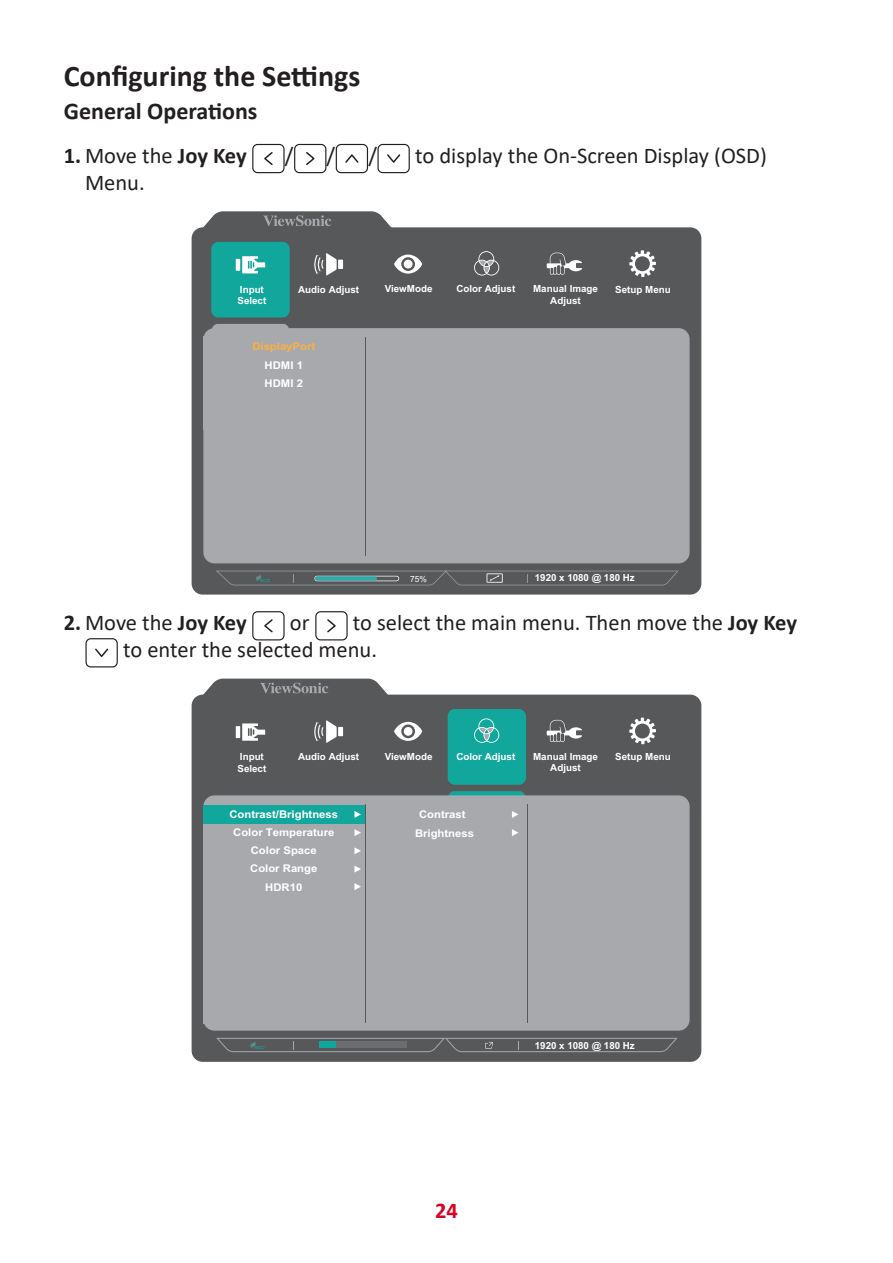
<style>
.page{position:relative;width:893px;height:1263px;background:#fff}
.page>*{position:absolute;margin:0;border:0;box-sizing:border-box;transform-origin:0 0}
.Heading_2{font:700 30px "Calibri";color:#231f20}
.Heading_3{font:700 24px "Calibri";color:#231f20}
.t1{font:22.5px/27px "Calibri";color:#231f20}
.t2{font:700 22.5px "Calibri";letter-spacing:-.01em;color:#231f20}
.t3{font:700 22.5px "Calibri";color:#db0025}
.t4{font:700 10.65px/18.3px "Arial";color:#fff;text-align:center;scale:1.06 1}
.t5{font:700 10.65px/18.3px "Arial";color:#fbb043;text-align:center;scale:1.06 1}
.t6{font:700 9.75px/11.7px "Arial";color:#fff}
.t7{font:8.4px "Arial";color:#fff}
.s1{font-weight:400}
.s2{color:#fff}
.s3{font-weight:700}
</style>
<div class="page">
<div style="left:252px;top:144px;width:33px;height:29px;border:1px solid #231f20;border-radius:5px"></div>
<svg style="left:264px;top:152px;width:9px;height:13px"></svg>
<div style="left:294px;top:144px;width:32px;height:29px;border:1px solid #231f20;border-radius:5px"></div>
<svg style="left:306px;top:152px;width:9px;height:13px"></svg>
<div style="left:336px;top:144px;width:32px;height:29px;border:1px solid #231f20;border-radius:5px"></div>
<svg style="left:345px;top:154px;width:14px;height:9px"></svg>
<div style="left:377px;top:144px;width:33px;height:29px;border:1px solid #231f20;border-radius:5px"></div>
<svg style="left:387px;top:154px;width:14px;height:9px"></svg>
<div style="left:192px;top:227px;width:509px;height:368px;background:#57585a;border-radius:11px"></div>
<svg style="left:212px;top:324px;width:77px;height:4px"></svg>
<div style="left:203px;top:328px;width:487px;height:235px;background:#a8a9ad;border-radius:11px"></div>
<div style="left:211px;top:242px;width:79px;height:75px;background:#12a79d;border-radius:7px"></div>
<hr style="left:365px;top:337px;width:1px;height:218px;background:#57585a">
<svg style="left:216px;top:571px;width:462px;height:14px"></svg>
<svg style="left:198px;top:211px;width:198px;height:18px"></svg>
<svg style="left:629px;top:250px;width:27px;height:27px"></svg>
<svg style="left:394px;top:255px;width:28px;height:19px"></svg>
<div style="left:404px;top:260px;width:8px;height:8px;background:#fff;border-radius:50%"></div>
<svg style="left:547px;top:253px;width:35px;height:22px"></svg>
<hr style="left:236px;top:259px;width:4px;height:12px;background:#fff">
<svg style="left:242px;top:256px;width:23px;height:17px"></svg>
<div style="left:338px;top:260px;width:5px;height:9px;background:#fff"></div>
<svg style="left:314px;top:253px;width:23px;height:23px"></svg>
<svg style="left:474px;top:251px;width:25px;height:25px"></svg>
<div style="left:252px;top:611px;width:33px;height:29px;border:1px solid #231f20;border-radius:5px"></div>
<svg style="left:264px;top:619px;width:9px;height:14px"></svg>
<div style="left:315px;top:611px;width:33px;height:29px;border:1px solid #231f20;border-radius:5px"></div>
<svg style="left:327px;top:619px;width:9px;height:14px"></svg>
<div style="left:85px;top:638px;width:33px;height:29px;border:1px solid #231f20;border-radius:5px"></div>
<svg style="left:95px;top:648px;width:14px;height:9px"></svg>
<div style="left:192px;top:695px;width:509px;height:367px;background:#57585a;border-radius:11px"></div>
<svg style="left:449px;top:791px;width:76px;height:4px"></svg>
<div style="left:203px;top:795px;width:487px;height:236px;background:#a8a9ad;border-radius:11px"></div>
<div style="left:448px;top:709px;width:78px;height:76px;background:#12a79d;border-radius:7px"></div>
<svg style="left:354px;top:865px;width:7px;height:7px"></svg>
<svg style="left:354px;top:883px;width:7px;height:7px"></svg>
<svg style="left:354px;top:847px;width:7px;height:7px"></svg>
<svg style="left:354px;top:829px;width:7px;height:7px"></svg>
<div style="left:203px;top:805px;width:162px;height:18px;background:#12a79d"></div>
<svg style="left:354px;top:811px;width:7px;height:7px"></svg>
<svg style="left:512px;top:811px;width:6px;height:7px"></svg>
<svg style="left:512px;top:829px;width:6px;height:7px"></svg>
<div style="left:203px;top:1006px;width:162px;height:18px;background:#a8a9ad"></div>
<hr style="left:527px;top:804px;width:1px;height:218px;background:#57585a">
<hr style="left:365px;top:804px;width:1px;height:218px;background:#57585a">
<svg style="left:216px;top:1038px;width:462px;height:14px"></svg>
<svg style="left:198px;top:679px;width:195px;height:17px"></svg>
<svg style="left:629px;top:717px;width:27px;height:27px"></svg>
<svg style="left:474px;top:718px;width:25px;height:25px"></svg>
<svg style="left:394px;top:722px;width:28px;height:19px"></svg>
<div style="left:404px;top:727px;width:8px;height:9px;background:#fff;border-radius:50%"></div>
<svg style="left:547px;top:720px;width:35px;height:22px"></svg>
<hr style="left:236px;top:726px;width:4px;height:12px;background:#fff">
<svg style="left:242px;top:723px;width:23px;height:18px"></svg>
<div style="left:338px;top:727px;width:5px;height:9px;background:#fff"></div>
<svg style="left:314px;top:720px;width:23px;height:23px"></svg>
<p class="Heading_2" style="left:64px;top:55px;width:298px">Configuring the Settings</p>
<p class="Heading_3" style="left:64px;top:94px;width:195px">General Operations</p>
<p class="t2" style="left:64px;top:139px;width:184px">1. <span class="s1">Move the</span> Joy Key</p>
<p class="t1" style="left:285px;top:141px;width:10px">/</p>
<p class="t1" style="left:327px;top:141px;width:10px">/</p>
<p class="t1" style="left:368px;top:141px;width:10px">/</p>
<p class="t1" style="left:415px;top:141px;width:353px">to display the On-Screen Display (OSD)</p>
<p class="t1" style="left:85px;top:168px;width:61px">Menu.</p>
<p class="t6" style="left:237px;top:283px;width:30px">Input<br>Select</p>
<p class="t6" style="left:298px;top:283px;width:63px">Audio Adjust</p>
<p class="t5" style="left:252px;top:337px;width:61px">DisplayPort<br><span class="s2">HDMI 1<br>HDMI 2</span></p>
<p class="t6" style="left:385px;top:283px;width:49px">ViewMode</p>
<p class="t6" style="left:456px;top:283px;width:60px">Color Adjust</p>
<p class="t6" style="left:533px;top:283px;width:66px">Manual Image</p>
<p class="t6" style="left:615px;top:283px;width:57px">Setup Menu</p>
<p class="t6" style="left:550px;top:295px;width:32px">Adjust</p>
<p class="t7" style="left:410px;top:573px;width:18px">75%</p>
<p class="t6" style="left:535px;top:572px;width:101px">1920 x 1080 @ 180 Hz</p>
<p class="t2" style="left:64px;top:607px;width:184px">2. <span class="s1">Move the</span> Joy Key</p>
<p class="t1" style="left:290px;top:608px;width:21px">or</p>
<p class="t1" style="left:123px;top:608px;width:675px;text-indent:230px">to select the main menu. Then move the <span class="s3">Joy Key </span>to enter the selected menu.</p>
<p class="t6" style="left:237px;top:751px;width:30px">Input<br>Select</p>
<p class="t6" style="left:298px;top:751px;width:63px">Audio Adjust</p>
<p class="t4" style="left:229px;top:805px;width:104px">Contrast/Brightness<br>Color Temperature<br>Color Space<br>Color Range<br>HDR10</p>
<p class="t6" style="left:385px;top:750px;width:49px">ViewMode</p>
<p class="t6" style="left:456px;top:750px;width:60px">Color Adjust</p>
<p class="t6" style="left:533px;top:750px;width:66px">Manual Image</p>
<p class="t6" style="left:615px;top:751px;width:57px">Setup Menu</p>
<p class="t6" style="left:550px;top:762px;width:32px">Adjust</p>
<p class="t4" style="left:415px;top:804px;width:57px;line-height:19.2px">Contrast<br>Brightness</p>
<p class="t6" style="left:535px;top:1039px;width:101px">1920 x 1080 @ 180 Hz</p>
<h3 class="t3" style="left:435px;top:1194px;width:24px">24</h3>
</div>
